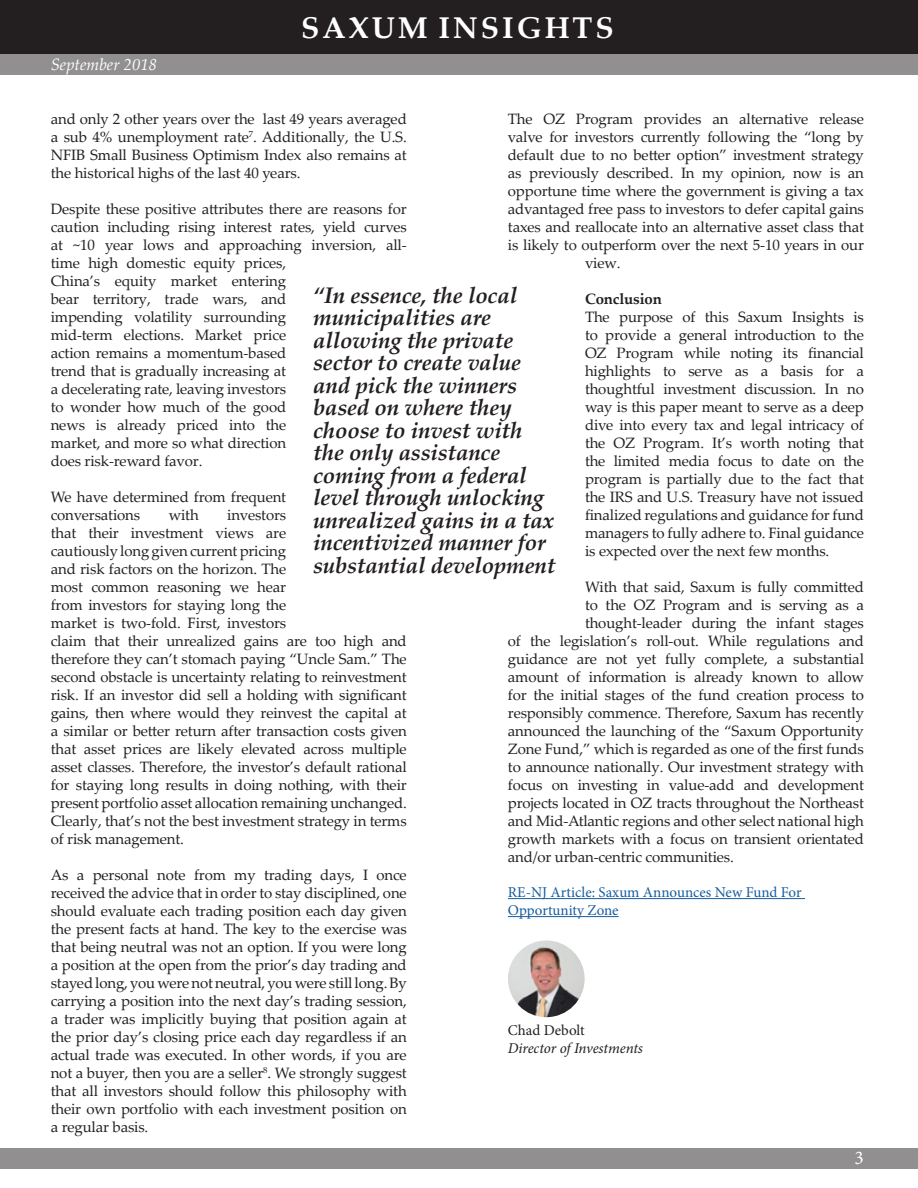
<style>
.page{position:relative;width:918px;height:1188px;background:#fff}
.page>*{position:absolute;margin:0;border:0;box-sizing:border-box;transform-origin:0 0}
.t1{font:700 30px "Palatino Linotype";letter-spacing:.1em;color:#fff}
.t2{font:italic 700 22.5px/22.5px "Palatino Linotype";letter-spacing:-.01em;color:#231f20}
.t3{font:19.5px "Minion Pro";color:#fff}
.t4{font:italic 16.5px "Palatino Linotype";color:#fff}
.t5{font:15px/18px "Palatino Linotype";letter-spacing:-.01em;color:#231f20;text-align:justify}
.t6{font:15px/18px "Minion Pro";color:#175d9e}
.t7{font:italic 15px "Minion Pro";letter-spacing:-.01em;color:#231f20}
.t8{font:700 15px "Palatino Linotype";letter-spacing:-.01em;color:#231f20}
.t9{font:15px "Minion Pro";color:#231f20}
</style>
<div class="page">
<div style="left:0;top:54px;width:918px;height:20px;background:#918f8f"></div>
<div style="left:0;top:0;width:918px;height:54px;background:#231f20"></div>
<div style="left:0;top:1148px;width:918px;height:21px;background:#918f8f"></div>
<hr style="left:508px;top:898px;width:297px;height:1px;background:#175d9e">
<hr style="left:508px;top:916px;width:111px;height:1px;background:#175d9e">
<img style="left:508px;top:940px;width:77px;height:77px;border-radius:38px">
<h1 class="t1" style="left:301px;top:6px;width:314px">SAXUM INSIGHTS</h1>
<p class="t4" style="left:51px;top:52px;width:108px">September 2018</p>
<p class="t5" style="left:51px;top:110px;width:358px">and only 2 other years over the last 49 years averaged a sub 4% unemployment rate<sup>7</sup>. Additionally, the U.S.<br>NFIB Small Business Optimism Index also remains at the historical highs of the last 40 years.</p>
<p class="t5" style="left:51px;top:200px;width:358px;text-align:left">Despite these positive attributes there are reasons for caution including rising interest rates, yield curves at ~10 year lows and approaching inversion, all&shy;time high domestic equity prices,<br>China’s equity market entering<br>bear territory, trade wars, and<br>impending volatility surrounding<br>mid-term elections. Market price<br>action remains a momentum-based<br>trend that is gradually increasing at<br>a decelerating rate, leaving investors<br>to wonder how much of the good<br>news is already priced into the<br>market, and more so what direction<br>does risk-reward favor.</p>
<p class="t5" style="left:51px;top:488px;width:237px">We have determined from frequent conversations</p>
<p class="t5" style="left:508px;top:110px;width:358px">The OZ Program provides an alternative release</p>
<p class="t5" style="left:508px;top:128px;width:358px">valve for investors currently following the “long by</p>
<p class="t5" style="left:508px;top:146px;width:358px">default due to no better option” investment strategy</p>
<p class="t5" style="left:508px;top:164px;width:358px">as previously described. In my opinion, now is an</p>
<p class="t5" style="left:508px;top:182px;width:358px">opportune time where the government is giving a tax</p>
<p class="t5" style="left:508px;top:200px;width:358px">advantaged free pass to investors to defer capital gains</p>
<p class="t5" style="left:508px;top:218px;width:358px">taxes and reallocate into an alternative asset class that</p>
<p class="t5" style="left:508px;top:236px;width:357px">is likely to outperform over the next 5-10 years in our</p>
<p class="t5" style="left:585px;top:254px;width:37px">view.</p>
<p class="t8" style="left:585px;top:289px;width:78px">Conclusion</p>
<p class="t5" style="left:585px;top:308px;width:281px">The purpose of this Saxum Insights is to provide a general introduction to the OZ Program while noting its financial highlights to serve as a basis for a thoughtful investment discussion. In no way is this paper meant to serve as a deep dive into every tax and legal intricacy of the OZ Program. It’s worth noting that the limited media focus to date on the program is partially due to the fact that the IRS and U.S. Treasury have not issued finalized regulations and guidance for fund managers to fully adhere to. Final guidance is expected over the next few months.</p>
<p class="t5" style="left:585px;top:578px;width:281px">With that said, Saxum is fully committed</p>
<p class="t5" style="left:585px;top:596px;width:281px">to the OZ Program and is serving as a</p>
<p class="t5" style="left:585px;top:614px;width:280px">thought-leader during the infant stages</p>
<p class="t5" style="left:508px;top:632px;width:358px">of the legislation’s roll-out. While regulations and</p>
<p class="t5" style="left:508px;top:650px;width:358px">guidance are not yet fully complete, a substantial</p>
<p class="t5" style="left:508px;top:668px;width:358px">amount of information is already known to allow</p>
<p class="t5" style="left:508px;top:686px;width:358px">for the initial stages of the fund creation process to</p>
<p class="t5" style="left:508px;top:704px;width:358px">responsibly commence. Therefore, Saxum has recently</p>
<p class="t5" style="left:508px;top:722px;width:358px">announced the launching of the “Saxum Opportunity</p>
<p class="t5" style="left:508px;top:740px;width:358px">Zone Fund,” which is regarded as one of the first funds</p>
<p class="t5" style="left:508px;top:758px;width:358px">to announce nationally. Our investment strategy with</p>
<p class="t5" style="left:508px;top:776px;width:358px">focus on investing in value-add and development</p>
<p class="t5" style="left:508px;top:794px;width:358px">projects located in OZ tracts throughout the Northeast</p>
<p class="t5" style="left:508px;top:812px;width:358px">and Mid-Atlantic regions and other select national high</p>
<p class="t5" style="left:508px;top:830px;width:358px">growth markets with a focus on transient orientated</p>
<p class="t5" style="left:508px;top:848px;width:227px">and/or urban-centric communities.</p>
<p class="t2" style="left:313px;top:283px;width:244px">“In essence, the local municipalities are allowing the private sector to create value and pick the winners based on where they choose to invest with the only assistance coming from a federal level through unlocking unrealized gains in a tax incentivized manner for substantial development</p>
<p class="t5" style="left:169px;top:506px;width:32px">with</p>
<p class="t5" style="left:51px;top:506px;width:358px;text-align:left;text-indent:176px">investors<br>that their investment views are<br>cautiously long given current pricing<br>and risk factors on the horizon. The<br>most common reasoning we hear<br>from investors for staying long the<br>market is two-fold. First, investors<br>claim that their unrealized gains are too high and therefore they can’t stomach paying “Uncle Sam.” The second obstacle is uncertainty relating to reinvestment risk. If an investor did sell a holding with significant gains, then where would they reinvest the capital at a similar or better return after transaction costs given that asset prices are likely elevated across multiple asset classes. Therefore, the investor’s default rational for staying long results in doing nothing, with their present portfolio asset allocation remaining unchanged.<br>Clearly, that’s not the best investment strategy in terms of risk management.</p>
<p class="t5" style="left:51px;top:866px;width:358px">As a personal note from my trading days, I once received the advice that in order to stay disciplined, one should evaluate each trading position each day given the present facts at hand. The key to the exercise was that being neutral was not an option. If you were long a position at the open from the prior’s day trading and stayed long, you were not neutral, you were still long. By carrying a position into the next day’s trading session, a trader was implicitly buying that position again at the prior day’s closing price each day regardless if an actual trade was executed. In other words, if you are not a buyer, then you are a seller<sup>8</sup>. We strongly suggest that all investors should follow this philosophy with their own portfolio with each investment position on a regular basis.</p>
<p class="t6" style="left:508px;top:883px;width:295px">RE-NJ Article: Saxum Announces New Fund For<br>Opportunity Zone</p>
<p class="t9" style="left:508px;top:1020px;width:78px">Chad Debolt</p>
<p class="t7" style="left:508px;top:1038px;width:137px">Director of Investments</p>
<p class="t3" style="left:855px;top:1145px;width:11px">3</p>
</div>
